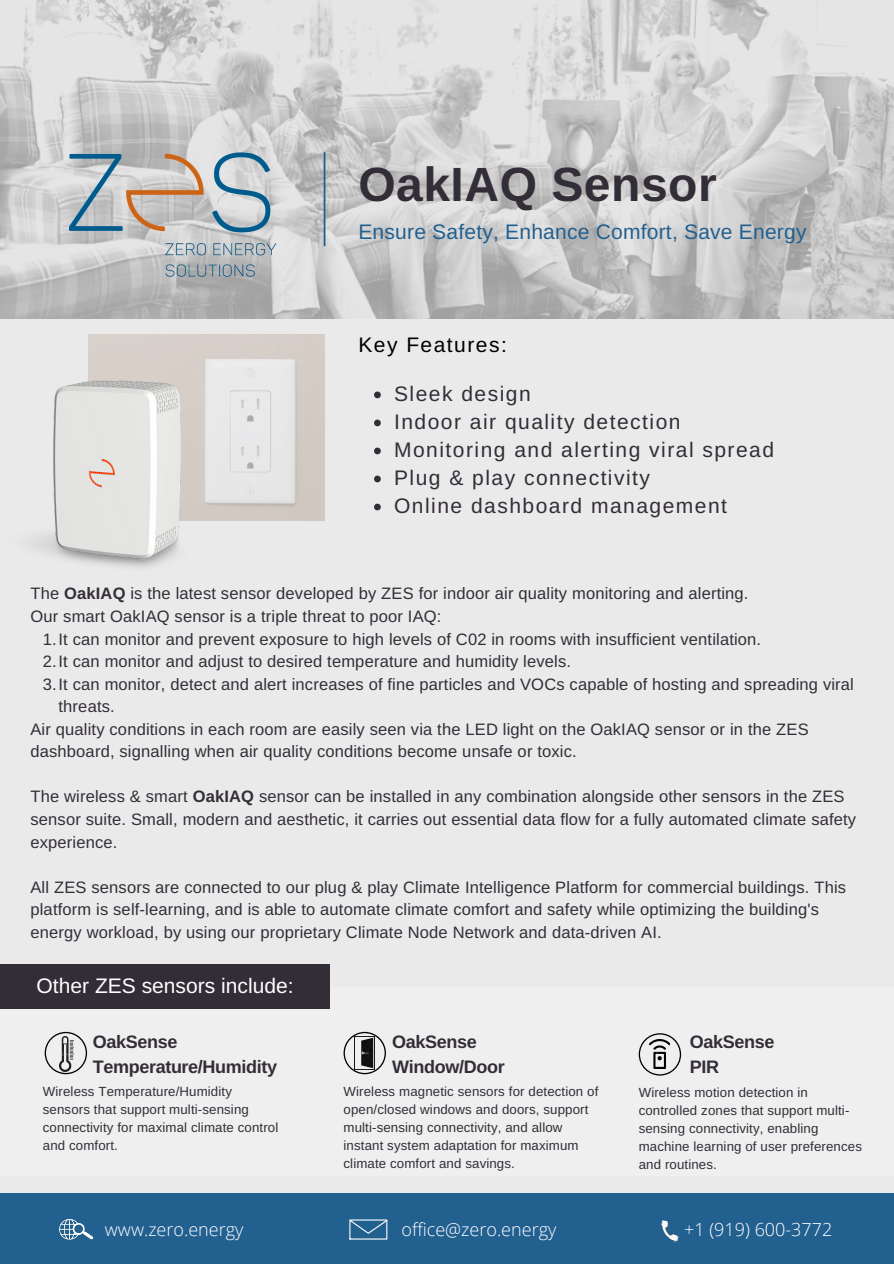
<style>
.page{position:relative;width:894px;height:1264px;background:#fff}
.page>*{position:absolute;margin:0;border:0;box-sizing:border-box;transform-origin:0 0}
.t1{font:700 48px "Arimo";letter-spacing:.01em;color:#322d37}
.t2{font:21px/28px "Arimo";letter-spacing:.07em;color:#322d37}
.t3{font:21px "Arimo";letter-spacing:.01em;color:#226090}
.t4{font:21px "Arimo";color:#fff}
.t5{font:21px "Arimo";letter-spacing:.07em;color:#000}
.t6{font:700 18px/24.8px "Arimo";letter-spacing:-.02em;color:#322d37}
.t7{font:300 18px "Open Sans";color:#fff}
.t8{font:16.5px/22.5px "Arimo";letter-spacing:.01em;color:#322d37}
.t9{font:13.2px/18px "Arimo";letter-spacing:.01em;color:#322d37}
.s1{font-weight:700}
</style>
<div class="page">
<div style="left:0;top:0;width:893px;height:1263px;background:#ebeaea"></div>
<img style="left:0;top:0;width:893px;height:319px">
<img style="left:40px;top:136px;width:265px;height:157px">
<svg style="left:323px;top:152px;width:2px;height:94px"></svg>
<div style="left:0;top:987px;width:893px;height:188px;background:#f0efef"></div>
<div style="left:0;top:964px;width:330px;height:44px;background:#322d37"></div>
<div style="left:0;top:1193px;width:893px;height:70px;background:#226090"></div>
<img style="left:59px;top:1219px;width:35px;height:21px">
<svg style="left:349px;top:1219px;width:38px;height:20px"></svg>
<img style="left:661px;top:1220px;width:18px;height:22px">
<img style="left:89px;top:335px;width:235px;height:185px">
<img style="left:32px;top:373px;width:195px;height:194px">
<svg style="left:374px;top:391px;width:6px;height:7px"></svg>
<svg style="left:374px;top:419px;width:6px;height:7px"></svg>
<svg style="left:374px;top:447px;width:6px;height:7px"></svg>
<svg style="left:374px;top:475px;width:6px;height:7px"></svg>
<svg style="left:374px;top:503px;width:6px;height:7px"></svg>
<svg style="left:45px;top:1031px;width:42px;height:43px"></svg>
<svg style="left:638px;top:1033px;width:43px;height:42px"></svg>
<img style="left:649px;top:1039px;width:20px;height:29px">
<svg style="left:343px;top:1031px;width:43px;height:43px"></svg>
<img style="left:354px;top:1036px;width:21px;height:33px">
<h1 class="t1" style="left:358px;top:157px;width:360px">OakIAQ Sensor</h1>
<p class="t3" style="left:358px;top:220px;width:449px">Ensure Safety, Enhance Comfort, Save Energy</p>
<p class="t5" style="left:358px;top:333px;width:150px">Key Features:</p>
<p class="t2" style="left:394px;top:379px;width:381px">Sleek design<br>Indoor air quality detection<br>Monitoring and alerting viral spread<br>Plug &amp; play connectivity<br>Online dashboard management</p>
<p class="t8" style="left:30px;top:582px;width:719px">The <span class="s1">OakIAQ</span> is the latest sensor developed by ZES for indoor air quality monitoring and alerting.<br>Our smart OakIAQ sensor is a triple threat to poor IAQ:</p>
<p class="t8" style="left:43px;top:627px;width:719px">1.It can monitor and prevent exposure to high levels of C02 in rooms with insufficient ventilation.</p>
<p class="t8" style="left:43px;top:650px;width:529px">2.It can monitor and adjust to desired temperature and humidity levels.</p>
<p class="t8" style="left:43px;top:672px;width:812px">3.It can monitor, detect and alert increases of fine particles and VOCs capable of hosting and spreading viral</p>
<p class="t8" style="left:59px;top:695px;width:58px">threats.</p>
<p class="t8" style="left:30px;top:717px;width:779px">Air quality conditions in each room are easily seen via the LED light on the OakIAQ sensor or in the ZES dashboard, signalling when air quality conditions become unsafe or toxic.</p>
<p class="t8" style="left:30px;top:785px;width:827px">The wireless &amp; smart <span class="s1">OakIAQ</span> sensor can be installed in any combination alongside other sensors in the ZES sensor suite. Small, modern and aesthetic, it carries out essential data flow for a fully automated climate safety experience.</p>
<p class="t8" style="left:30px;top:875px;width:817px">All ZES sensors are connected to our plug &amp; play Climate Intelligence Platform for commercial buildings. This platform is self-learning, and is able to automate climate comfort and safety while optimizing the building's energy workload, by using our proprietary Climate Node Network and data-driven AI.</p>
<p class="t4" style="left:37px;top:974px;width:258px">Other ZES sensors include:</p>
<p class="t6" style="left:93px;top:1029px;width:186px">OakSense<br>Temperature/Humidity</p>
<p class="t9" style="left:43px;top:1082px;width:237px">Wireless Temperature/Humidity sensors that support multi-sensing connectivity for maximal climate control and comfort.</p>
<p class="t6" style="left:392px;top:1029px;width:114px">OakSense<br>Window/Door</p>
<p class="t9" style="left:343px;top:1082px;width:256px">Wireless magnetic sensors for detection of open/closed windows and doors, support multi-sensing connectivity, and allow instant system adaptation for maximum climate comfort and savings.</p>
<p class="t6" style="left:689px;top:1029px;width:86px">OakSense<br>PIR</p>
<p class="t9" style="left:638px;top:1082px;width:225px">Wireless motion detection in controlled zones that support multi&shy;sensing connectivity, enabling machine learning of user preferences and routines.</p>
<p class="t7" style="left:105px;top:1216px;width:140px">www.zero.energy</p>
<p class="t7" style="left:401px;top:1216px;width:156px">office@zero.energy</p>
<p class="t7" style="left:684px;top:1216px;width:150px">+1 (919) 600-3772</p>
</div>
